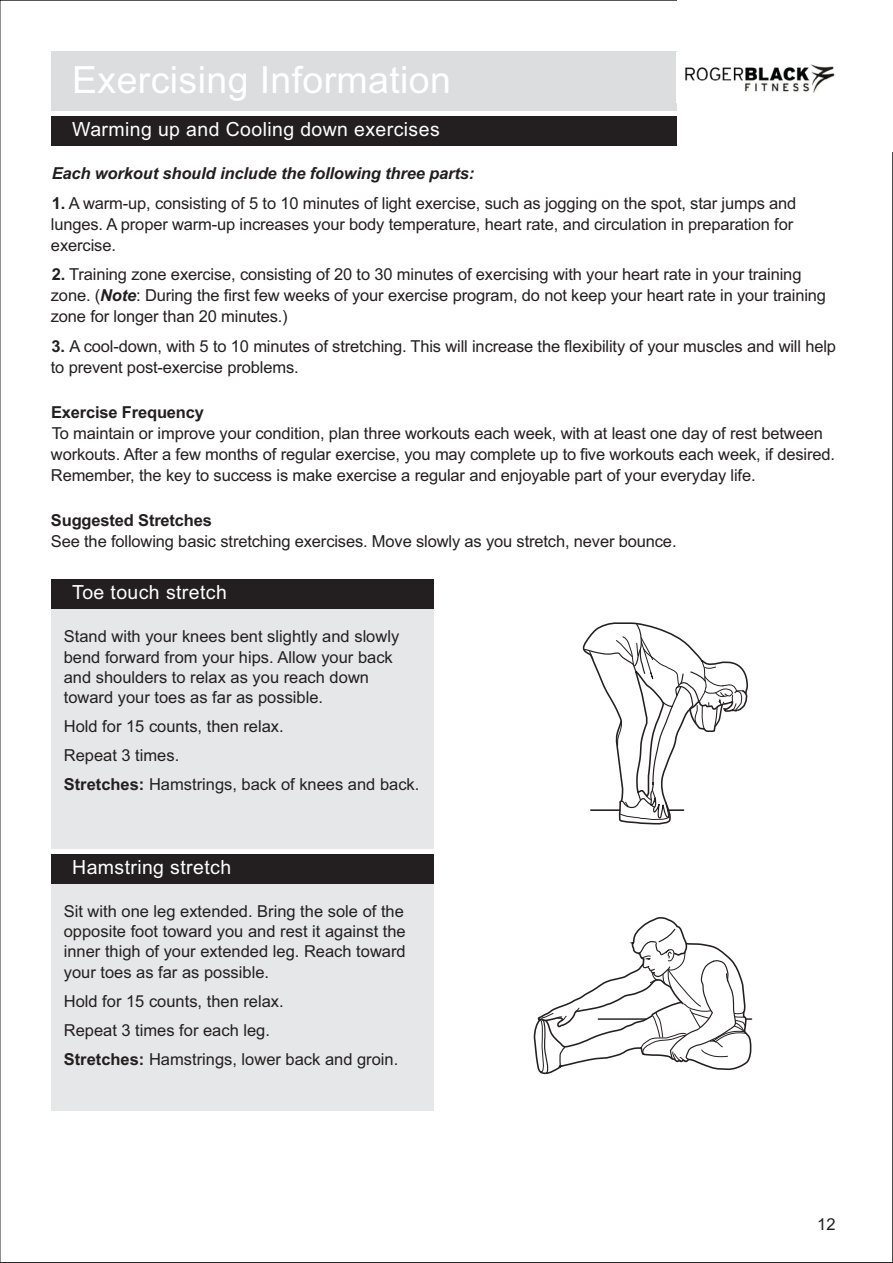
<style>
.page{position:relative;width:893px;height:1263px;background:#fff}
.page>*{position:absolute;margin:0;border:0;box-sizing:border-box;transform-origin:0 0}
.t1{font:37.5px "Arial";letter-spacing:.01em;color:#fff}
.t2{font:19.5px "Arial";letter-spacing:.02em;color:#fff}
.t3{font:16.5px/21px "Arial";letter-spacing:-.01em;color:#231f20}
.t4{font:italic 700 16.5px "Arial";letter-spacing:-.01em;color:#231f20}
.t5{font:700 16.5px "Arial";letter-spacing:-.01em;color:#231f20}
.s1{font-weight:700}
.s2{font-weight:700;font-style:italic}
</style>
<div class="page">
<div style="left:51px;top:51px;width:791px;height:60px;background:#dcddde"></div>
<div style="left:51px;top:116px;width:791px;height:30px;background:#231f20"></div>
<svg style="left:582px;top:622px;width:166px;height:203px"></svg>
<div style="left:51px;top:876px;width:383px;height:235px;background:#e6e7e8"></div>
<div style="left:51px;top:854px;width:383px;height:30px;background:#231f20"></div>
<div style="left:51px;top:604px;width:383px;height:245px;background:#e6e7e8"></div>
<div style="left:51px;top:579px;width:383px;height:30px;background:#231f20"></div>
<svg style="left:533px;top:917px;width:219px;height:158px"></svg>
<div style="left:677px;top:0;width:216px;height:152px;background:#fff"></div>
<img style="left:685px;top:64px;width:150px;height:29px">
<h1 class="t1" style="left:72px;top:66px;width:380px">Exercising Information</h1>
<p class="t2" style="left:72px;top:122px;width:369px">Warming up and Cooling down exercises</p>
<p class="t4" style="left:52px;top:167px;width:424px">Each workout should include the following three parts:</p>
<p class="t3" style="left:51px;top:194px;width:747px"><span class="s1">1.</span> A warm-up, consisting of 5 to 10 minutes of light exercise, such as jogging on the spot, star jumps and lunges. A proper warm-up increases your body temperature, heart rate, and circulation in preparation for exercise.</p>
<p class="t3" style="left:51px;top:265px;width:777px"><span class="s1">2.</span> Training zone exercise, consisting of 20 to 30 minutes of exercising with your heart rate in your training zone. (<span class="s2">Note</span>: During the -rst few weeks of your exercise program, do not keep your heart rate in your training zone for longer than 20 minutes.)</p>
<p class="t3" style="left:51px;top:337px;width:787px"><span class="s1">3.</span> A cool-down, with 5 to 10 minutes of stretching. This will increase the exibility of your muscles and will help to prevent post-exercise problems.</p>
<p class="t5" style="left:51px;top:406px;width:154px">Exercise Frequency</p>
<p class="t3" style="left:51px;top:424px;width:785px">To maintain or improve your condition, plan three workouts each week, with at least one day of rest between workouts. After a few months of regular exercise, you may complete up to -ve workouts each week, if desired.<br>Remember, the key to success is make exercise a regular and enjoyable part of your everyday life.</p>
<p class="t5" style="left:51px;top:514px;width:163px">Suggested Stretches</p>
<p class="t3" style="left:51px;top:532px;width:627px">See the following basic stretching exercises. Move slowly as you stretch, never bounce.</p>
<p class="t2" style="left:72px;top:585px;width:156px">Toe touch stretch</p>
<p class="t3" style="left:64px;top:628px;width:337px;line-height:20.4px">Stand with your knees bent slightly and slowly bend forward from your hips. Allow your back and shoulders to relax as you reach down toward your toes as far as possible.</p>
<p class="t3" style="left:64px;top:714px;width:357px;line-height:29px">Hold for 15 counts, then relax.<br>Repeat 3 times.<br><span class="s1">Stretches:</span> Hamstrings, back of knees and back.</p>
<p class="t2" style="left:72px;top:860px;width:160px">Hamstring stretch</p>
<p class="t3" style="left:64px;top:902px;width:343px;line-height:20.4px;text-align:justify">Sit with one leg extended. Bring the sole of the opposite foot toward you and rest it against the inner thigh of your extended leg. Reach toward your toes as far as possible.</p>
<p class="t3" style="left:64px;top:988px;width:336px;line-height:29px">Hold for 15 counts, then relax.<br>Repeat 3 times for each leg.<br><span class="s1">Stretches:</span> Hamstrings, lower back and groin.</p>
<p class="t3" style="left:817px;top:1215px;width:20px">12</p>
</div>
